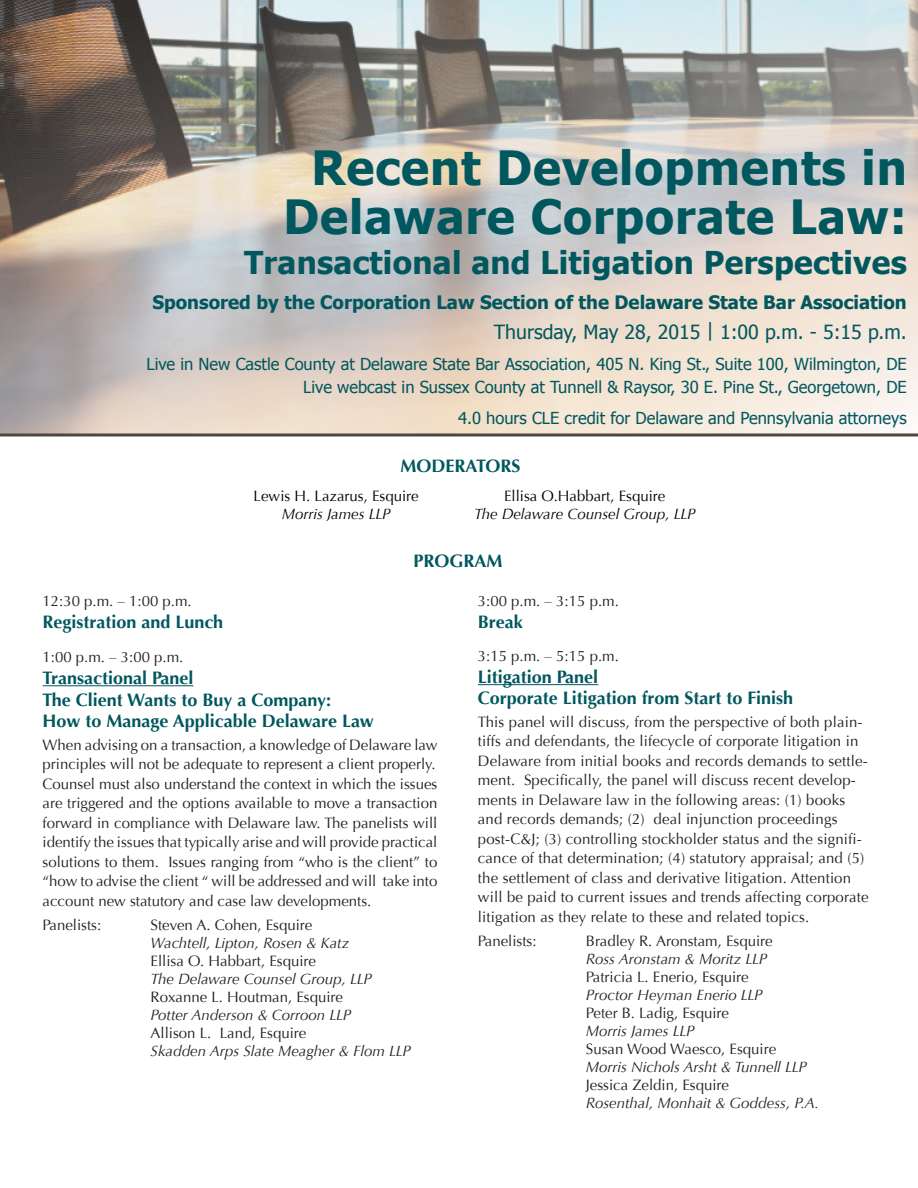
<style>
.page{position:relative;width:918px;height:1188px;background:#fff}
.page>*{position:absolute;margin:0;border:0;box-sizing:border-box;transform-origin:0 0}
.t1{font:700 47.1px/48.6px "Tahoma";letter-spacing:.02em;color:#00575e;text-align:center}
.t2{font:700 31.35px "Tahoma";letter-spacing:.01em;color:#00575e}
.t3{font:19.5px "Tahoma";color:#00575e}
.t4{font:700 18.6px "Tahoma";color:#00575e}
.t5{font:700 18px/21.6px "Optima";color:#00575e}
.t6{font:16.5px "Tahoma";color:#00575e}
.t7{font:15px/19.5px "Optima";letter-spacing:.01em;color:#231f20}
.t8{font:italic 15px "Optima";color:#231f20}
.t9{font:15px "Optima";color:#000}
.t10{font:italic 15px "Optima";color:#000}
</style>
<div class="page">
<hr style="left:43px;top:685px;width:150px;height:1px;background:#00575e">
<hr style="left:478px;top:684px;width:120px;height:1px;background:#00575e">
<img style="left:0;top:0;width:918px;height:434px">
<hr style="left:0;top:434px;width:918px;height:2px;background:#4e4641">
<p class="t1" style="left:284px;top:141px;width:625px">Recent Developments in<br>Delaware Corporate Law:</p>
<p class="t2" style="left:244px;top:240px;width:664px">Transactional and Litigation Perspectives</p>
<p class="t4" style="left:152px;top:289px;width:756px">Sponsored by the Corporation Law Section of the Delaware State Bar Association</p>
<p class="t3" style="left:494px;top:318px;width:414px">Thursday, May 28, 2015 | 1:00 p.m. - 5:15 p.m.</p>
<p class="t6" style="left:147px;top:353px;width:762px">Live in New Castle County at Delaware State Bar Association, 405 N. King St., Suite 100, Wilmington, DE</p>
<p class="t6" style="left:303px;top:376px;width:605px">Live webcast in Sussex County at Tunnell &amp; Raysor, 30 E. Pine St., Georgetown, DE</p>
<p class="t6" style="left:458px;top:407px;width:450px">4.0 hours CLE credit for Delaware and Pennsylvania attorneys</p>
<p class="t5" style="left:400px;top:456px;width:122px">MODERATORS</p>
<p class="t9" style="left:254px;top:487px;width:167px">Lewis H. Lazarus, Esquire</p>
<p class="t10" style="left:282px;top:505px;width:110px">Morris James LLP</p>
<p class="t9" style="left:504px;top:487px;width:163px">Ellisa O.Habbart, Esquire</p>
<p class="t10" style="left:474px;top:505px;width:223px">The Delaware Counsel Group, LLP</p>
<p class="t5" style="left:414px;top:551px;width:91px">PROGRAM</p>
<p class="t7" style="left:43px;top:591px;width:151px">12:30 p.m. – 1:00 p.m.</p>
<p class="t5" style="left:43px;top:611px;width:182px">Registration and Lunch</p>
<p class="t7" style="left:43px;top:648px;width:142px">1:00 p.m. – 3:00 p.m.</p>
<p class="t5" style="left:43px;top:667px;width:152px">Transactional Panel</p>
<p class="t5" style="left:43px;top:689px;width:333px">The Client Wants to Buy a Company:<br>How to Manage Applicable Delaware Law</p>
<p class="t7" style="left:43px;top:735px;width:396px">When advising on a transaction, a knowledge of Delaware law principles will not be adequate to represent a client properly.</p>
<p class="t7" style="left:43px;top:774px;width:396px;text-align:justify">Counsel must also understand the context in which the issues are triggered and the options available to move a transaction forward in compliance with Delaware law. The panelists will identify the issues that typically arise and will provide practical solutions to them. Issues ranging from “who is the client” to “how to advise the client “ will be addressed and will take into account new statutory and case law developments.</p>
<p class="t7" style="left:43px;top:915px;width:60px">Panelists:</p>
<p class="t7" style="left:151px;top:915px;width:163px">Steven A. Cohen, Esquire</p>
<p class="t8" style="left:151px;top:934px;width:200px">Wachtell, Lipton, Rosen &amp; Katz</p>
<p class="t7" style="left:151px;top:951px;width:167px">Ellisa O. Habbart, Esquire</p>
<p class="t8" style="left:151px;top:970px;width:223px">The Delaware Counsel Group, LLP</p>
<p class="t7" style="left:151px;top:987px;width:194px">Roxanne L. Houtman, Esquire</p>
<p class="t8" style="left:151px;top:1006px;width:202px">Potter Anderson &amp; Corroon LLP</p>
<p class="t7" style="left:151px;top:1023px;width:157px">Allison L. Land, Esquire</p>
<p class="t8" style="left:151px;top:1042px;width:262px">Skadden Arps Slate Meagher &amp; Flom LLP</p>
<p class="t7" style="left:478px;top:591px;width:142px">3:00 p.m. – 3:15 p.m.</p>
<p class="t5" style="left:478px;top:611px;width:46px">Break</p>
<p class="t7" style="left:478px;top:647px;width:142px">3:15 p.m. – 5:15 p.m.</p>
<p class="t5" style="left:478px;top:666px;width:122px">Litigation Panel</p>
<p class="t5" style="left:478px;top:688px;width:317px">Corporate Litigation from Start to Finish</p>
<p class="t7" style="left:478px;top:712px;width:392px">This panel will discuss, from the perspective of both plain&shy;tiffs and defendants, the lifecycle of corporate litigation in Delaware from initial books and records demands to settle&shy;ment. Specifically, the panel will discuss recent develop&shy;ments in Delaware law in the following areas: (1) books and records demands; (2) deal injunction proceedings post-C&amp;J; (3) controlling stockholder status and the signifi&shy;cance of that determination; (4) statutory appraisal; and (5) the settlement of class and derivative litigation. Attention will be paid to current issues and trends affecting corporate litigation as they relate to these and related topics.</p>
<p class="t7" style="left:478px;top:931px;width:60px">Panelists:</p>
<p class="t7" style="left:586px;top:931px;width:188px">Bradley R. Aronstam, Esquire</p>
<p class="t8" style="left:586px;top:950px;width:183px">Ross Aronstam &amp; Moritz LLP</p>
<p class="t7" style="left:586px;top:967px;width:164px">Patricia L. Enerio, Esquire</p>
<p class="t8" style="left:586px;top:986px;width:178px">Proctor Heyman Enerio LLP</p>
<p class="t7" style="left:586px;top:1003px;width:145px">Peter B. Ladig, Esquire</p>
<p class="t8" style="left:586px;top:1022px;width:110px">Morris James LLP</p>
<p class="t7" style="left:586px;top:1039px;width:192px">Susan Wood Waesco, Esquire</p>
<p class="t8" style="left:586px;top:1058px;width:222px">Morris Nichols Arsht &amp; Tunnell LLP</p>
<p class="t7" style="left:586px;top:1075px;width:145px">Jessica Zeldin, Esquire</p>
<p class="t8" style="left:586px;top:1094px;width:235px">Rosenthal, Monhait &amp; Goddess, P.A.</p>
</div>
